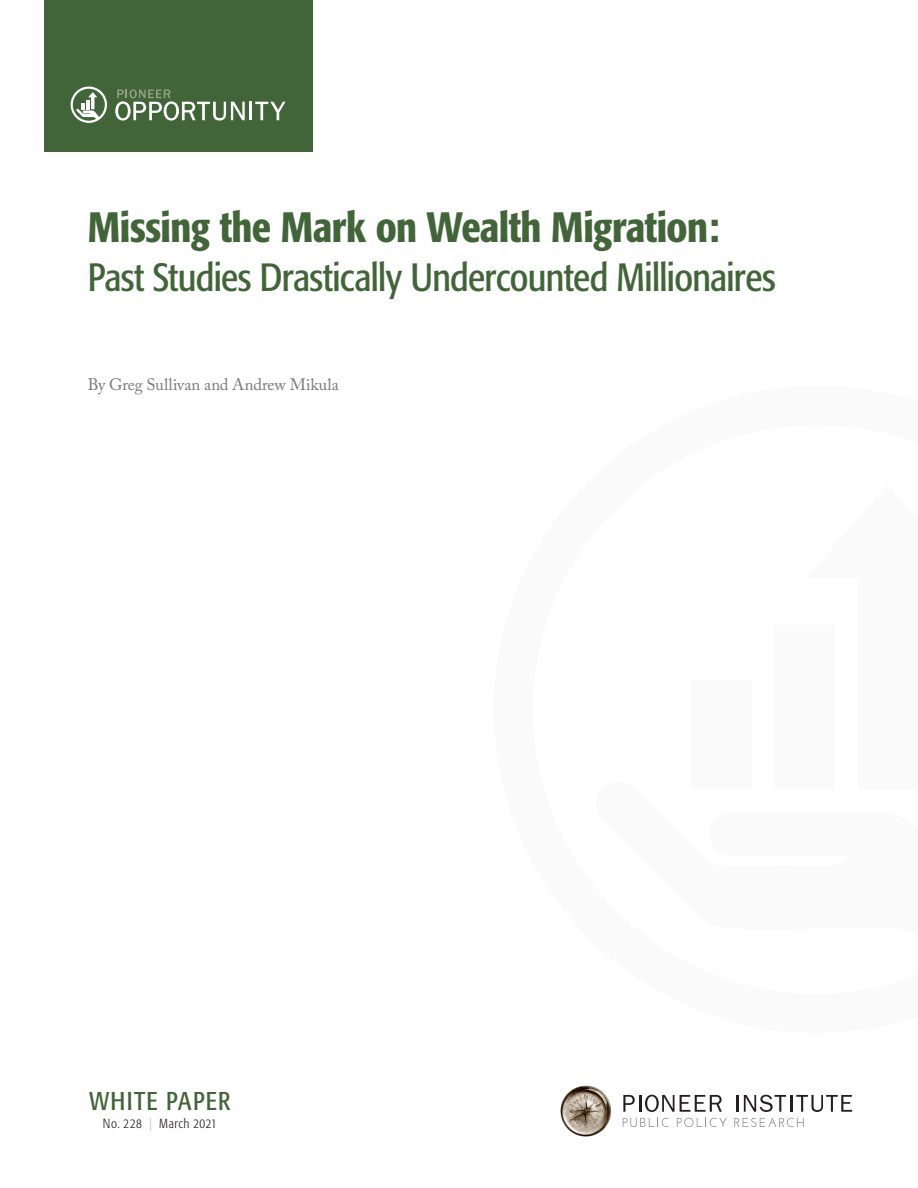
<style>
.page{position:relative;width:918px;height:1188px;background:#fff}
.page>*{position:absolute;margin:0;border:0;box-sizing:border-box;transform-origin:0 0}
.Body_Copy{font:500 condensed 42px "Formata";letter-spacing:-.01em;color:#416538}
.Body_Copy-2{font:condensed 39px "Formata";letter-spacing:-.015em;color:#416538}
.TOC_Subhead{font:condensed 25.5px "Formata";letter-spacing:.055em;color:#416538}
.Body_Copy-3{font:16.5px "Adobe Caslon Pro";letter-spacing:.005em;color:#787779}
.Body_Copy-4{font:300 condensed 13.05px "Formata";letter-spacing:.04em;color:#231f20}
.s1{color:#bcbdc0}
</style>
<div class="page">
<div style="left:44px;top:0;width:268px;height:151px;background:#416538"></div>
<svg style="left:623px;top:1095px;width:99px;height:17px"></svg>
<svg style="left:623px;top:1118px;width:46px;height:9px"></svg>
<svg style="left:677px;top:1118px;width:50px;height:9px"></svg>
<svg style="left:734px;top:1095px;width:118px;height:32px"></svg>
<img style="left:560px;top:1085px;width:52px;height:52px">
<svg style="left:115px;top:89px;width:130px;height:32px"></svg>
<hr style="left:249px;top:102px;width:3px;height:18px;background:#fff">
<svg style="left:255px;top:102px;width:30px;height:18px"></svg>
<svg style="left:71px;top:87px;width:36px;height:36px"></svg>
<p class="Body_Copy" style="left:88px;top:201px;width:633px">Missing the Mark on Wealth Migration:</p>
<p class="Body_Copy-2" style="left:88px;top:255px;width:690px">Past Studies Drastically Undercounted Millionaires</p>
<p class="Body_Copy-3" style="left:88px;top:375px;width:253px">By Greg Sullivan and Andrew Mikula</p>
<p class="TOC_Subhead" style="left:89px;top:1087px;width:143px">WHITE PAPER</p>
<p class="Body_Copy-4" style="left:103px;top:1116px;width:116px">No. 228 <span class="s1">|</span> March 2021</p>
</div>
